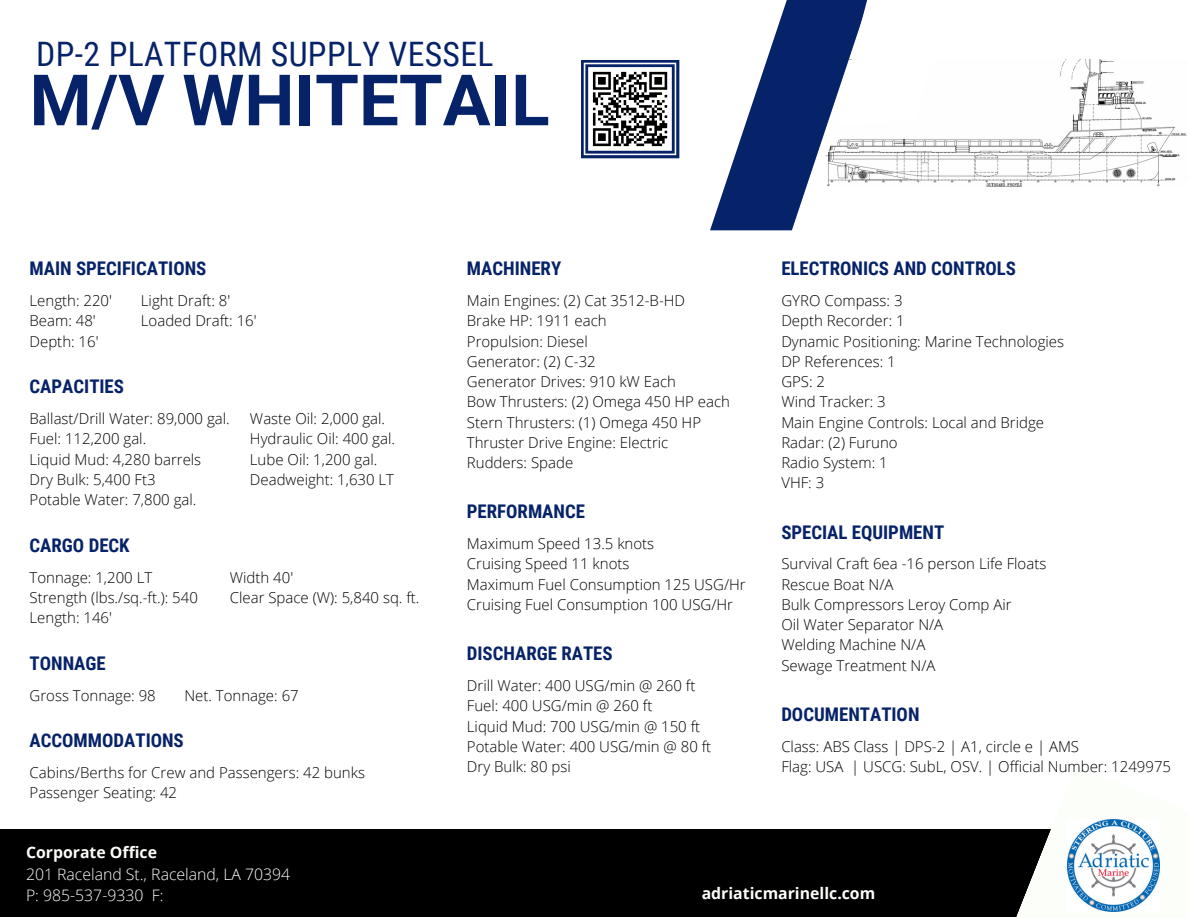
<style>
.page{position:relative;width:1188px;height:918px;background:#fff}
.page>*{position:absolute;margin:0;border:0;box-sizing:border-box;transform-origin:0 0}
.t1{font:700 70.95px "Roboto";color:#062268}
.t2{font:33.75px "Roboto Condensed";letter-spacing:.01em;color:#062268}
.t3{font:700 18.9px "Roboto Condensed";color:#062268}
.t4{font:300 15.9px/21.8px "Open Sans";color:#fcfefa}
.t5{font:700 15.9px "Open Sans";color:#fcfefa}
.t6{font:300 15px/20.2px "Open Sans";color:#000}
</style>
<div class="page">
<div style="left:0;top:829px;width:1060px;height:87px;background:#000"></div>
<svg style="left:1013px;top:829px;width:55px;height:88px"></svg>
<img style="left:1068px;top:819px;width:92px;height:93px">
<svg style="left:581px;top:60px;width:98px;height:98px"></svg>
<img style="left:981px;top:60px;width:206px;height:127px">
<svg style="left:710px;top:0;width:271px;height:230px"></svg>
<h2 class="t2" style="left:36px;top:35px;width:459px">DP-2 PLATFORM SUPPLY VESSEL</h2>
<h1 class="t1" style="left:30px;top:59px;width:522px">M/V WHITETAIL</h1>
<p class="t3" style="left:30px;top:258px;width:178px">MAIN SPECIFICATIONS</p>
<p class="t6" style="left:30px;top:290px;width:84px">Length: 220'<br>Beam: 48'<br>Depth: 16'</p>
<p class="t6" style="left:141px;top:290px;width:117px">Light Draft: 8'<br>Loaded Draft: 16'</p>
<p class="t3" style="left:30px;top:376px;width:96px">CAPACITIES</p>
<p class="t6" style="left:30px;top:408px;width:202px">Ballast/Drill Water: 89,000 gal.<br>Fuel: 112,200 gal.<br>Liquid Mud: 4,280 barrels<br>Dry Bulk: 5,400 Ft3<br>Potable Water: 7,800 gal.</p>
<p class="t6" style="left:250px;top:408px;width:147px">Waste Oil: 2,000 gal.<br>Hydraulic Oil: 400 gal.<br>Lube Oil: 1,200 gal.<br>Deadweight: 1,630 LT</p>
<p class="t3" style="left:30px;top:534px;width:102px">CARGO DECK</p>
<p class="t6" style="left:30px;top:567px;width:170px">Tonnage: 1,200 LT<br>Strength (lbs./sq.-ft.): 540<br>Length: 146'</p>
<p class="t6" style="left:230px;top:567px;width:191px">Width 40'<br>Clear Space (W): 5,840 sq. ft.</p>
<p class="t3" style="left:30px;top:652px;width:78px">TONNAGE</p>
<p class="t6" style="left:30px;top:685px;width:128px">Gross Tonnage: 98</p>
<p class="t6" style="left:184px;top:685px;width:116px">Net. Tonnage: 67</p>
<p class="t3" style="left:30px;top:730px;width:156px">ACCOMMODATIONS</p>
<p class="t6" style="left:30px;top:762px;width:337px">Cabins/Berths for Crew and Passengers: 42 bunks<br>Passenger Seating: 42</p>
<p class="t3" style="left:467px;top:258px;width:96px">MACHINERY</p>
<p class="t6" style="left:467px;top:290px;width:265px">Main Engines: (2) Cat 3512-B-HD<br>Brake HP: 1911 each<br>Propulsion: Diesel<br>Generator: (2) C-32<br>Generator Drives: 910 kW Each<br>Bow Thrusters: (2) Omega 450 HP each<br>Stern Thrusters: (1) Omega 450 HP<br>Thruster Drive Engine: Electric<br>Rudders: Spade</p>
<p class="t3" style="left:467px;top:501px;width:120px">PERFORMANCE</p>
<p class="t6" style="left:467px;top:533px;width:280px">Maximum Speed 13.5 knots<br>Cruising Speed 11 knots<br>Maximum Fuel Consumption 125 USG/Hr<br>Cruising Fuel Consumption 100 USG/Hr</p>
<p class="t3" style="left:467px;top:643px;width:147px">DISCHARGE RATES</p>
<p class="t6" style="left:467px;top:675px;width:246px">Drill Water: 400 USG/min @ 260 ft<br>Fuel: 400 USG/min @ 260 ft<br>Liquid Mud: 700 USG/min @ 150 ft<br>Potable Water: 400 USG/min @ 80 ft<br>Dry Bulk: 80 psi</p>
<p class="t3" style="left:781px;top:258px;width:236px">ELECTRONICS AND CONTROLS</p>
<p class="t6" style="left:781px;top:290px;width:284px">GYRO Compass: 3<br>Depth Recorder: 1<br>Dynamic Positioning: Marine Technologies<br>DP References: 1<br>GPS: 2<br>Wind Tracker: 3<br>Main Engine Controls: Local and Bridge<br>Radar: (2) Furuno<br>Radio System: 1<br>VHF: 3</p>
<p class="t3" style="left:781px;top:521px;width:164px">SPECIAL EQUIPMENT</p>
<p class="t6" style="left:781px;top:553px;width:267px">Survival Craft 6ea -16 person Life Floats<br>Rescue Boat N/A<br>Bulk Compressors Leroy Comp Air<br>Oil Water Separator N/A<br>Welding Machine N/A<br>Sewage Treatment N/A</p>
<p class="t3" style="left:781px;top:703px;width:140px">DOCUMENTATION</p>
<p class="t6" style="left:781px;top:736px;width:391px">Class: ABS Class | DPS-2 | A1, circle e | AMS<br>Flag: USA | USCG: SubL, OSV. | Official Number: 1249975</p>
<p class="t5" style="left:26px;top:841px;width:133px">Corporate Office</p>
<p class="t4" style="left:26px;top:863px;width:266px">201 Raceland St., Raceland, LA 70394<br>P: 985-537-9330 F:</p>
<p class="t5" style="left:702px;top:882px;width:175px">adriaticmarinellc.com</p>
</div>
